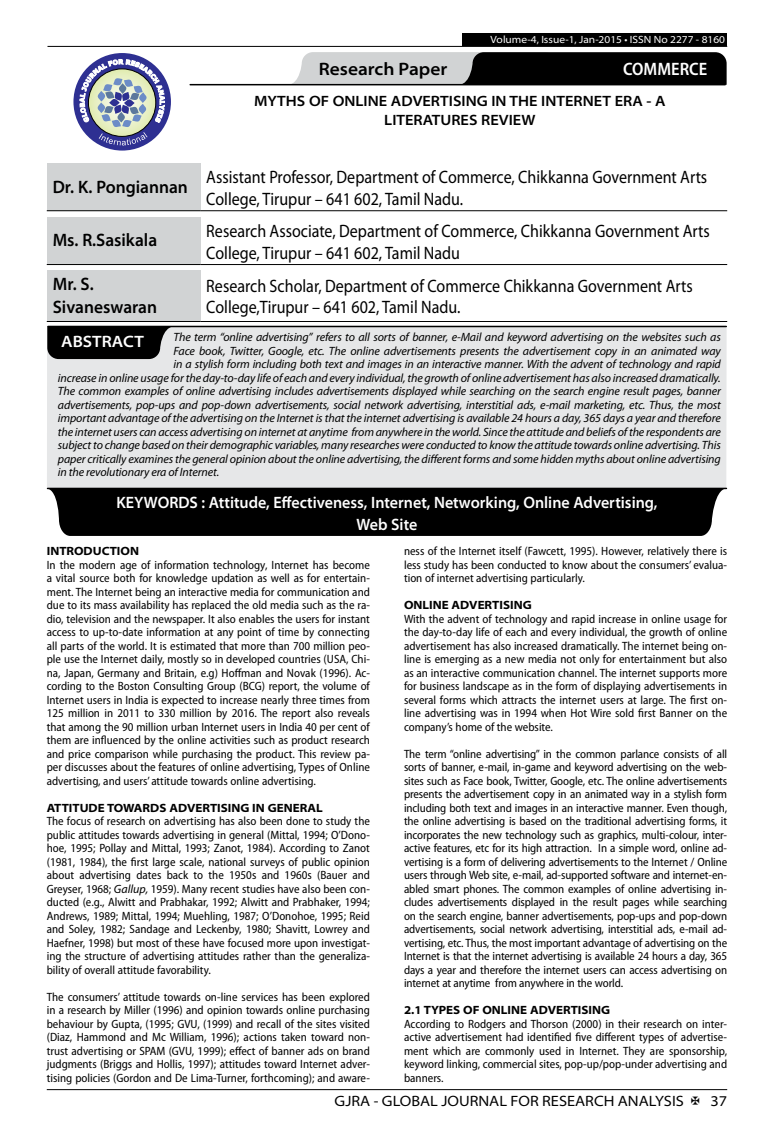
<style>
.page{position:relative;width:774px;height:1136px;background:#fff}
.page>*{position:absolute;margin:0;border:0;box-sizing:border-box;transform-origin:0 0}
.t1{font:18px/21.6px "Myriad Pro";color:#000;scale:.89 1}
.t2{font:600 semi-expanded 18px/23.4px "Myriad Pro";color:#000;scale:.9 1}
.t3{font:600 semi-expanded 18px "Myriad Pro";color:#000}
.t4{font:600 semi-condensed 18px "Myriad Pro";color:#fff}
.t5{font:600 semi-expanded 16.5px/21.5px "Myriad Pro";color:#fff;text-align:center;scale:.9 1}
.t6{font:600 semi-expanded 16.5px "Myriad Pro";color:#fff}
.t7{font:600 semi-expanded 15px/19.5px "Myriad Pro";color:#000;text-align:center}
.t8{font:semi-expanded 15px "Myriad Pro";color:#000}
.t9{font:semi-condensed 12px/13.5px "Myriad Pro";color:#000;text-align:justify}
.t10{font:italic 12px "Myriad Pro";letter-spacing:-.01em;color:#000}
.t11{font:700 semi-expanded 12px "Myriad Pro";color:#000}
.t12{font:semi-expanded 10.5px "Myriad Pro";color:#fff}
.s1{font-style:italic;font-stretch:normal}
</style>
<div class="page">
<hr style="left:47px;top:1089px;width:680px;height:1px;background:#000">
<div style="left:462px;top:33px;width:265px;height:13px;background:#000"></div>
<hr style="left:47px;top:46px;width:680px;height:1px;background:#000">
<svg style="left:288px;top:52px;width:439px;height:33px;background:#5a5a5b"></svg>
<hr style="left:190px;top:84px;width:535px;height:1px;background:#000">
<div style="left:73px;top:53px;width:98px;height:97px;background:#2e3092;border-radius:50%"></div>
<svg style="left:80px;top:59px;width:85px;height:86px"></svg>
<div style="left:47px;top:164px;width:153px;height:47px;background:#d1d3d4"></div>
<hr style="left:47px;top:210px;width:153px;height:1px;background:#000">
<hr style="left:200px;top:210px;width:527px;height:1px;background:#000">
<div style="left:47px;top:217px;width:153px;height:47px;background:#d1d3d4"></div>
<hr style="left:47px;top:264px;width:153px;height:1px;background:#000">
<hr style="left:200px;top:264px;width:527px;height:1px;background:#000">
<div style="left:47px;top:270px;width:153px;height:51px;background:#d1d3d4"></div>
<hr style="left:47px;top:321px;width:153px;height:1px;background:#000">
<hr style="left:200px;top:321px;width:527px;height:1px;background:#000">
<div style="left:47px;top:325px;width:680px;height:163px;background:#e6e7e8"></div>
<hr style="left:48px;top:326px;width:678px;height:1px;background:#000">
<svg style="left:47px;top:326px;width:127px;height:33px;background:#181818"></svg>
<hr style="left:48px;top:487px;width:678px;height:2px;background:#000">
<svg style="left:47px;top:488px;width:679px;height:48px"></svg>
<div style="left:71px;top:495px;width:631px;height:34px;background:#000"></div>
<p class="t12" style="left:491px;top:34px;width:236px">Volume-4, Issue-1, Jan-2015 • ISSN No 2277 - 8160</p>
<h1 class="t3" style="left:319px;top:59px;width:130px">Research Paper</h1>
<h1 class="t4" style="left:623px;top:59px;width:86px">COMMERCE</h1>
<p class="t7" style="left:254px;top:91px;width:413px">MYTHS OF ONLINE ADVERTISING IN THE INTERNET ERA - A<br>LITERATURES REVIEW</p>
<h1 class="t2" style="left:53px;top:175px;width:152px">Dr. K. Pongiannan</h1>
<h1 class="t1" style="left:206px;top:167px;width:564px">Assistant Professor, Department of Commerce, Chikkanna Government Arts<br>College, Tirupur – 641 602, Tamil Nadu.</h1>
<h1 class="t2" style="left:53px;top:229px;width:117px">Ms. R.Sasikala</h1>
<h1 class="t1" style="left:206px;top:220px;width:567px">Research Associate, Department of Commerce, Chikkanna Government Arts<br>College, Tirupur – 641 602, Tamil Nadu</h1>
<h1 class="t2" style="left:53px;top:272px;width:117px">Mr. S.<br>Sivaneswaran</h1>
<h1 class="t1" style="left:206px;top:275px;width:548px">Research Scholar, Department of Commerce Chikkanna Government Arts<br>College,Tirupur – 641 602, Tamil Nadu.</h1>
<p class="t10" style="left:174px;top:330px;width:549px">The term “online advertising” refers to all sorts of banner, e-Mail and keyword advertising on the websites such as</p>
<p class="t10" style="left:174px;top:344px;width:549px">Face book, Twitter, Google, etc. The online advertisements presents the advertisement copy in an animated way</p>
<p class="t10" style="left:174px;top:357px;width:549px">in a stylish form including both text and images in an interactive manner. With the advent of technology and rapid</p>
<p class="t10" style="left:58px;top:371px;width:664px">increase in online usage for the day-to-day life of each and every individual, the growth of online advertisement has also increased dramatically.</p>
<p class="t10" style="left:58px;top:384px;width:664px">The common examples of online advertising includes advertisements displayed while searching on the search engine result pages, banner</p>
<p class="t10" style="left:58px;top:398px;width:664px">advertisements, pop-ups and pop-down advertisements, social network advertising, interstitial ads, e-mail marketing, etc. Thus, the most</p>
<p class="t10" style="left:58px;top:411px;width:664px">important advantage of the advertising on the Internet is that the internet advertising is available 24 hours a day, 365 days a year and therefore</p>
<p class="t10" style="left:58px;top:425px;width:664px">the internet users can access advertising on internet at anytime from anywhere in the world. Since the attitude and beliefs of the respondents are</p>
<p class="t10" style="left:58px;top:438px;width:664px">subject to change based on their demographic variables, many researches were conducted to know the attitude towards online advertising. This</p>
<p class="t10" style="left:58px;top:452px;width:664px">paper critically examines the general opinion about the online advertising, the different forms and some hidden myths about online advertising</p>
<p class="t10" style="left:58px;top:465px;width:163px">in the revolutionary era of Internet.</p>
<h2 class="t6" style="left:61px;top:332px;width:84px">ABSTRACT</h2>
<h2 class="t5" style="left:116px;top:492px;width:603px">KEYWORDS : Attitude, Effectiveness, Internet, Networking, Online Advertising,<br>Web Site</h2>
<p class="t11" style="left:47px;top:544px;width:94px">INTRODUCTION</p>
<p class="t9" style="left:47px;top:558px;width:325px">In the modern age of information technology, Internet has become a vital source both for knowledge updation as well as for entertain&shy;ment. The Internet being an interactive media for communication and due to its mass availability has replaced the old media such as the ra&shy;dio, television and the newspaper. It also enables the users for instant access to up-to-date information at any point of time by connecting all parts of the world. It is estimated that more than 700 million peo&shy;ple use the Internet daily, mostly so in developed countries (USA, Chi&shy;na, Japan, Germany and Britain, e.g) Hoffman and Novak (1996). Ac&shy;cording to the Boston Consulting Group (BCG) report, the volume of Internet users in India is expected to increase nearly three times from 125 million in 2011 to 330 million by 2016. The report also reveals that among the 90 million urban Internet users in India 40 per cent of them are influenced by the online activities such as product research and price comparison while purchasing the product. This review pa&shy;per discusses about the features of online advertising, Types of Online advertising, and users’ attitude towards online advertising.</p>
<p class="t11" style="left:47px;top:800px;width:277px">ATTITUDE TOWARDS ADVERTISING IN GENERAL</p>
<p class="t9" style="left:47px;top:814px;width:325px">The focus of research on advertising has also been done to study the public attitudes towards advertising in general (Mittal, 1994; O’Dono&shy;hoe, 1995; Pollay and Mittal, 1993; Zanot, 1984). According to Zanot (1981, 1984), the first large scale, national surveys of public opinion about advertising dates back to the 1950s and 1960s (Bauer and Greyser, 1968; <span class="s1">Gallup,</span> 1959). Many recent studies have also been con&shy;ducted (e.g., Alwitt and Prabhakar, 1992; Alwitt and Prabhaker, 1994; Andrews, 1989; Mittal, 1994; Muehling, 1987; O’Donohoe, 1995; Reid and Soley, 1982; Sandage and Leckenby, 1980; Shavitt, Lowrey and Haefner, 1998) but most of these have focused more upon investigat&shy;ing the structure of advertising attitudes rather than the generaliza&shy;bility of overall attitude favorability.</p>
<p class="t9" style="left:47px;top:990px;width:325px">The consumers’ attitude towards on-line services has been explored in a research by Miller (1996) and opinion towards online purchasing behaviour by Gupta, (1995; GVU, (1999) and recall of the sites visited (Diaz, Hammond and Mc William, 1996); actions taken toward non&shy;trust advertising or SPAM (GVU, 1999); effect of banner ads on brand judgments (Briggs and Hollis, 1997); attitudes toward Internet adver&shy;tising policies (Gordon and De Lima-Turner, forthcoming); and aware-</p>
<p class="t9" style="left:404px;top:544px;width:325px">ness of the Internet itself (Fawcett, 1995). However, relatively there is less study has been conducted to know about the consumers’ evalua&shy;tion of internet advertising particularly.</p>
<p class="t11" style="left:404px;top:598px;width:129px">ONLINE ADVERTISING</p>
<p class="t9" style="left:404px;top:612px;width:325px">With the advent of technology and rapid increase in online usage for the day-to-day life of each and every individual, the growth of online advertisement has also increased dramatically. The internet being on&shy;line is emerging as a new media not only for entertainment but also as an interactive communication channel. The internet supports more for business landscape as in the form of displaying advertisements in several forms which attracts the internet users at large. The first on&shy;line advertising was in 1994 when Hot Wire sold first Banner on the company’s home of the website.</p>
<p class="t9" style="left:404px;top:747px;width:325px">The term “online advertising” in the common parlance consists of all sorts of banner, e-mail, in-game and keyword advertising on the web&shy;sites such as Face book, Twitter, Google, etc. The online advertisements presents the advertisement copy in an animated way in a stylish form including both text and images in an interactive manner. Even though, the online advertising is based on the traditional advertising forms, it incorporates the new technology such as graphics, multi-colour, inter&shy;active features, etc for its high attraction. In a simple word, online ad&shy;vertising is a form of delivering advertisements to the Internet / Online users through Web site, e-mail, ad-supported software and internet-en&shy;abled smart phones. The common examples of online advertising in&shy;cludes advertisements displayed in the result pages while searching on the search engine, banner advertisements, pop-ups and pop-down advertisements, social network advertising, interstitial ads, e-mail ad&shy;vertising, etc. Thus, the most important advantage of advertising on the Internet is that the internet advertising is available 24 hours a day, 365 days a year and therefore the internet users can access advertising on internet at anytime from anywhere in the world.</p>
<p class="t11" style="left:404px;top:1003px;width:208px">2.1 TYPES OF ONLINE ADVERTISING</p>
<p class="t9" style="left:404px;top:1017px;width:325px">According to Rodgers and Thorson (2000) in their research on inter&shy;active advertisement had identified five different types of advertise&shy;ment which are commonly used in Internet. They are sponsorship, keyword linking, commercial sites, pop-up/pop-under advertising and banners.</p>
<p class="t8" style="left:335px;top:1092px;width:351px">GJRA - GLOBAL JOURNAL FOR RESEARCH ANALYSIS</p>
<p class="t8" style="left:710px;top:1092px;width:18px">37</p>
</div>
